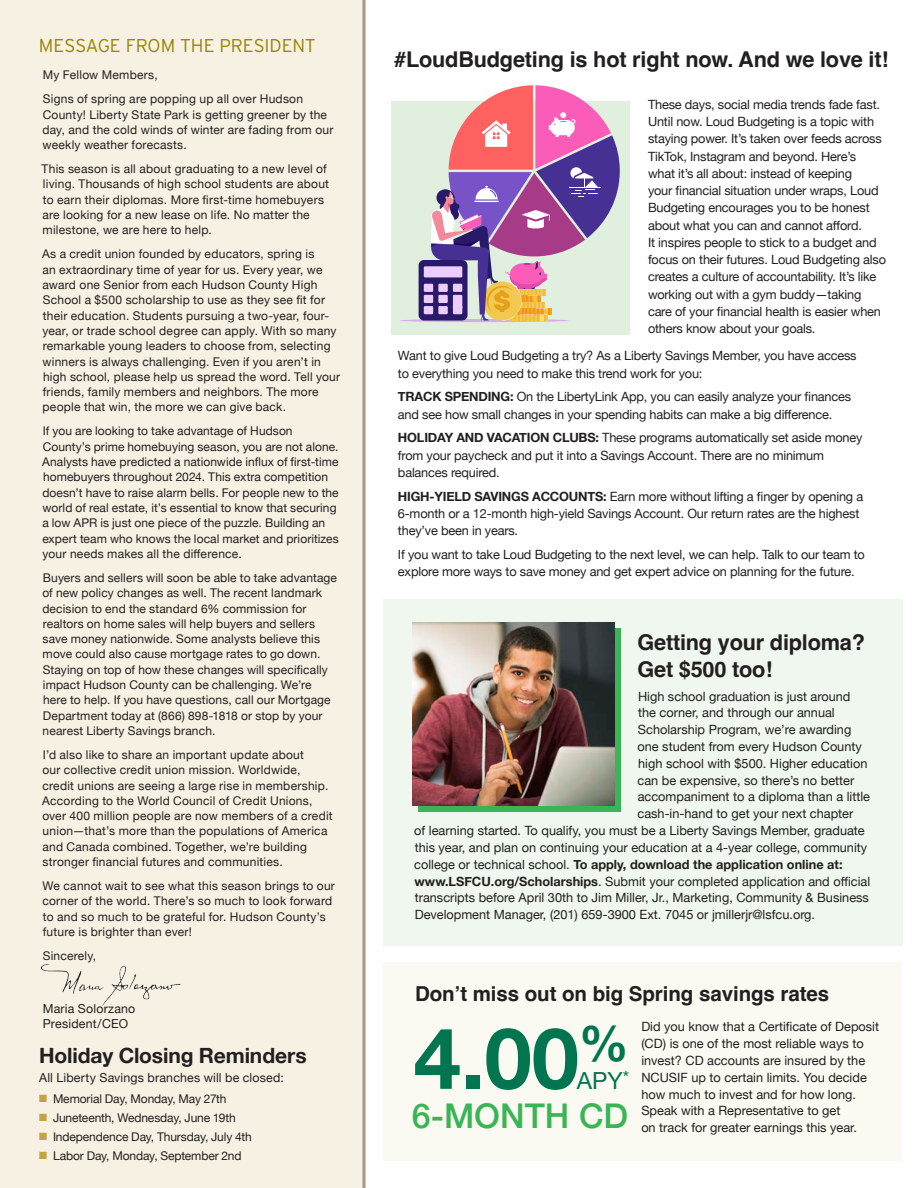
<style>
.page{position:relative;width:918px;height:1188px;background:#fff}
.page>*{position:absolute;margin:0;border:0;box-sizing:border-box;transform-origin:0 0}
.t1{font:700 84.9px "Helvetica Neue";color:#00754f}
.t2{font:500 34.05px "Helvetica Neue";color:#3ab555}
.t3{font:23.55px "Helvetica Neue";color:#00754f}
.t4{font:700 21.75px/27px "Helvetica";letter-spacing:-.01em;color:#231f20}
.t5{font:700 21px "Helvetica Neue";letter-spacing:-.005em;color:#231f20}
.t6{font:700 20.55px "Helvetica";letter-spacing:-.005em;color:#231f20}
.t7{font:300 18.6px "Interstate";letter-spacing:-.005em;color:#988400}
.t8{font:12.75px/17.2px "Helvetica Neue";letter-spacing:-.015em;color:#231f20}
.t9{font:700 12.75px "Helvetica Neue";color:#231f20}
.t10{font:12.3px/15.3px "Helvetica Neue";letter-spacing:.015em;color:#231f20}
.t11{font:12px/15.3px "Helvetica Neue";letter-spacing:.015em;color:#231f20}
.t12{font:12px "Helvetica Neue";letter-spacing:-.01em;color:#231f20}
.s1{color:#c3a349}
.s2{font-weight:700}
.s3{font-weight:400}
</style>
<div class="page">
<div style="left:383px;top:599px;width:520px;height:347px;background:#eff7ee"></div>
<div style="left:392px;top:102px;width:238px;height:233px;background:#e0efde"></div>
<div style="left:0;top:0;width:365px;height:1188px;background:#f6f1e3"></div>
<hr style="left:362px;top:0;width:3px;height:1188px;background:#aa9a8b">
<img style="left:40px;top:964px;width:141px;height:42px">
<hr style="left:400px;top:319px;width:169px;height:3px;background:#d6adeb;border-radius:50%">
<div style="left:419px;top:260px;width:49px;height:61px;background:#291a69;border-radius:5px"></div>
<div style="left:424px;top:266px;width:38px;height:11px;background:#edccff"></div>
<div style="left:424px;top:284px;width:9px;height:8px;background:#edccff"></div>
<div style="left:424px;top:295px;width:9px;height:8px;background:#edccff"></div>
<div style="left:424px;top:306px;width:9px;height:8px;background:#edccff"></div>
<svg style="left:431px;top:85px;width:189px;height:236px"></svg>
<div style="left:418px;top:628px;width:203px;height:184px;background:#3ab555"></div>
<img style="left:412px;top:622px;width:203px;height:184px">
<div style="left:383px;top:962px;width:519px;height:199px;background:#faf9f2"></div>
<p class="t7" style="left:39px;top:35px;width:278px">MESSAGE FROM THE PRESIDENT</p>
<p class="t11" style="left:43px;top:68px;width:116px">My Fellow Members,</p>
<p class="t11" style="left:42px;top:92px;width:293px">Signs of spring are popping up all over Hudson County! Liberty State Park is getting greener by the day, and the cold winds of winter are fading from our weekly weather forecasts.</p>
<p class="t11" style="left:42px;top:162px;width:289px">This season is all about graduating to a new level of living. Thousands of high school students are about to earn their diplomas. More first-time homebuyers are looking for a new lease on life. No matter the milestone, we are here to help.</p>
<p class="t11" style="left:42px;top:247px;width:300px">As a credit union founded by educators, spring is<br>an extraordinary time of year for us. Every year, we award one Senior from each Hudson County High School a $500 scholarship to use as they see fit for their education. Students pursuing a two-year, four&shy;year, or trade school degree can apply. With so many remarkable young leaders to choose from, selecting winners is always challenging. Even if you aren’t in high school, please help us spread the word. Tell your friends, family members and neighbors. The more people that win, the more we can give back.</p>
<p class="t11" style="left:42px;top:424px;width:298px">If you are looking to take advantage of Hudson County’s prime homebuying season, you are not alone.<br>Analysts have predicted a nationwide influx of first-time homebuyers throughout 2024. This extra competition doesn’t have to raise alarm bells. For people new to the world of real estate, it’s essential to know that securing a low APR is just one piece of the puzzle. Building an expert team who knows the local market and prioritizes your needs makes all the difference.</p>
<p class="t11" style="left:42px;top:571px;width:296px">Buyers and sellers will soon be able to take advantage of new policy changes as well. The recent landmark decision to end the standard 6% commission for realtors on home sales will help buyers and sellers save money nationwide. Some analysts believe this move could also cause mortgage rates to go down.<br>Staying on top of how these changes will specifically impact Hudson County can be challenging. We’re here to help. If you have questions, call our Mortgage Department today at (866) 898-1818 or stop by your nearest Liberty Savings branch.</p>
<p class="t11" style="left:42px;top:748px;width:292px">I’d also like to share an important update about<br>our collective credit union mission. Worldwide, credit unions are seeing a large rise in membership.<br>According to the World Council of Credit Unions, over 400 million people are now members of a credit union—that’s more than the populations of America and Canada combined. Together, we’re building stronger financial futures and communities.</p>
<p class="t11" style="left:42px;top:879px;width:294px">We cannot wait to see what this season brings to our corner of the world. There’s so much to look forward to and so much to be grateful for. Hudson County’s future is brighter than ever!</p>
<p class="t11" style="left:43px;top:949px;width:55px">Sincerely,</p>
<p class="t10" style="left:43px;top:1002px;width:94px">Maria Solorzano<br>President/CEO</p>
<p class="t5" style="left:39px;top:1039px;width:269px">Holiday Closing Reminders</p>
<p class="t10" style="left:39px;top:1071px;width:246px">All Liberty Savings branches will be closed:</p>
<p class="t12" style="left:39px;top:1090px;width:189px"><span class="s1">■</span> Memorial Day, Monday, May 27th</p>
<p class="t12" style="left:39px;top:1109px;width:198px"><span class="s1">■</span> Juneteenth, Wednesday, June 19th</p>
<p class="t12" style="left:39px;top:1128px;width:214px"><span class="s1">■</span> Independence Day, Thursday, July 4th</p>
<p class="t12" style="left:39px;top:1147px;width:204px"><span class="s1">■</span> Labor Day, Monday, September 2nd</p>
<p class="t4" style="left:394px;top:49px;width:496px">#LoudBudgeting is hot right now. And we love it!</p>
<p class="t8" style="left:648px;top:96px;width:240px">These days, social media trends fade fast.<br>Until now. Loud Budgeting is a topic with staying power. It’s taken over feeds across TikTok, Instagram and beyond. Here’s what it’s all about: instead of keeping<br>your financial situation under wraps, Loud Budgeting encourages you to be honest about what you can and cannot afford.<br>It inspires people to stick to a budget and focus on their futures. Loud Budgeting also creates a culture of accountability. It’s like working out with a gym buddy—taking care of your financial health is easier when others know about your goals.</p>
<p class="t8" style="left:398px;top:348px;width:460px">Want to give Loud Budgeting a try? As a Liberty Savings Member, you have access to everything you need to make this trend work for you:</p>
<p class="t8" style="left:398px;top:389px;width:455px"><span class="s2">TRACK SPENDING:</span> On the LibertyLink App, you can easily analyze your finances and see how small changes in your spending habits can make a big difference.</p>
<p class="t8" style="left:398px;top:430px;width:466px"><span class="s2">HOLIDAY AND VACATION CLUBS:</span> These programs automatically set aside money from your paycheck and put it into a Savings Account. There are no minimum balances required.</p>
<p class="t8" style="left:398px;top:488px;width:467px"><span class="s2">HIGH-YIELD SAVINGS ACCOUNTS:</span> Earn more without lifting a finger by opening a<br>6-month or a 12-month high-yield Savings Account. Our return rates are the highest they’ve been in years.</p>
<p class="t8" style="left:398px;top:546px;width:468px">If you want to take Loud Budgeting to the next level, we can help. Talk to our team to explore more ways to save money and get expert advice on planning for the future.</p>
<p class="t4" style="left:637px;top:631px;width:229px">Getting your diploma?<br>Get $500 too!</p>
<p class="t8" style="left:638px;top:688px;width:214px">High school graduation is just around</p>
<p class="t8" style="left:638px;top:705px;width:198px">the corner, and through our annual</p>
<p class="t8" style="left:638px;top:722px;width:215px">Scholarship Program, we’re awarding</p>
<p class="t8" style="left:638px;top:739px;width:226px">one student from every Hudson County</p>
<p class="t8" style="left:638px;top:755px;width:231px">high school with $500. Higher education</p>
<p class="t8" style="left:638px;top:772px;width:218px">can be expensive, so there’s no better</p>
<p class="t8" style="left:638px;top:789px;width:234px">accompaniment to a diploma than a little</p>
<p class="t8" style="left:638px;top:806px;width:217px">cash-in-hand to get your next chapter</p>
<p class="t8" style="left:414px;top:823px;width:452px">of learning started. To qualify, you must be a Liberty Savings Member, graduate</p>
<p class="t8" style="left:415px;top:839px;width:454px">this year, and plan on continuing your education at a 4-year college, community</p>
<p class="t9" style="left:414px;top:854px;width:430px"><span class="s3">college or technical school.</span> To apply, download the application online at:</p>
<p class="t8" style="left:415px;top:873px;width:457px"><span class="s2">www.LSFCU.org/Scholarships</span>. Submit your completed application and official</p>
<p class="t8" style="left:415px;top:890px;width:456px">transcripts before April 30th to Jim Miller, Jr., Marketing, Community &amp; Business</p>
<p class="t8" style="left:415px;top:907px;width:402px">Development Manager, (201) 659-3900 Ext. 7045 or jmillerjr@lsfcu.org.</p>
<p class="t6" style="left:415px;top:982px;width:416px">Don’t miss out on big Spring savings rates</p>
<p class="t1" style="left:414px;top:992px;width:216px">4.00<sup>%</sup></p>
<p class="t3" style="left:577px;top:1063px;width:54px">APY<sup>*</sup></p>
<p class="t2" style="left:412px;top:1089px;width:218px">6-MONTH CD</p>
<p class="t8" style="left:641px;top:1019px;width:239px;line-height:16.8px">Did you know that a Certificate of Deposit (CD) is one of the most reliable ways to invest? CD accounts are insured by the NCUSIF up to certain limits. You decide how much to invest and for how long.<br>Speak with a Representative to get<br>on track for greater earnings this year.</p>
</div>
